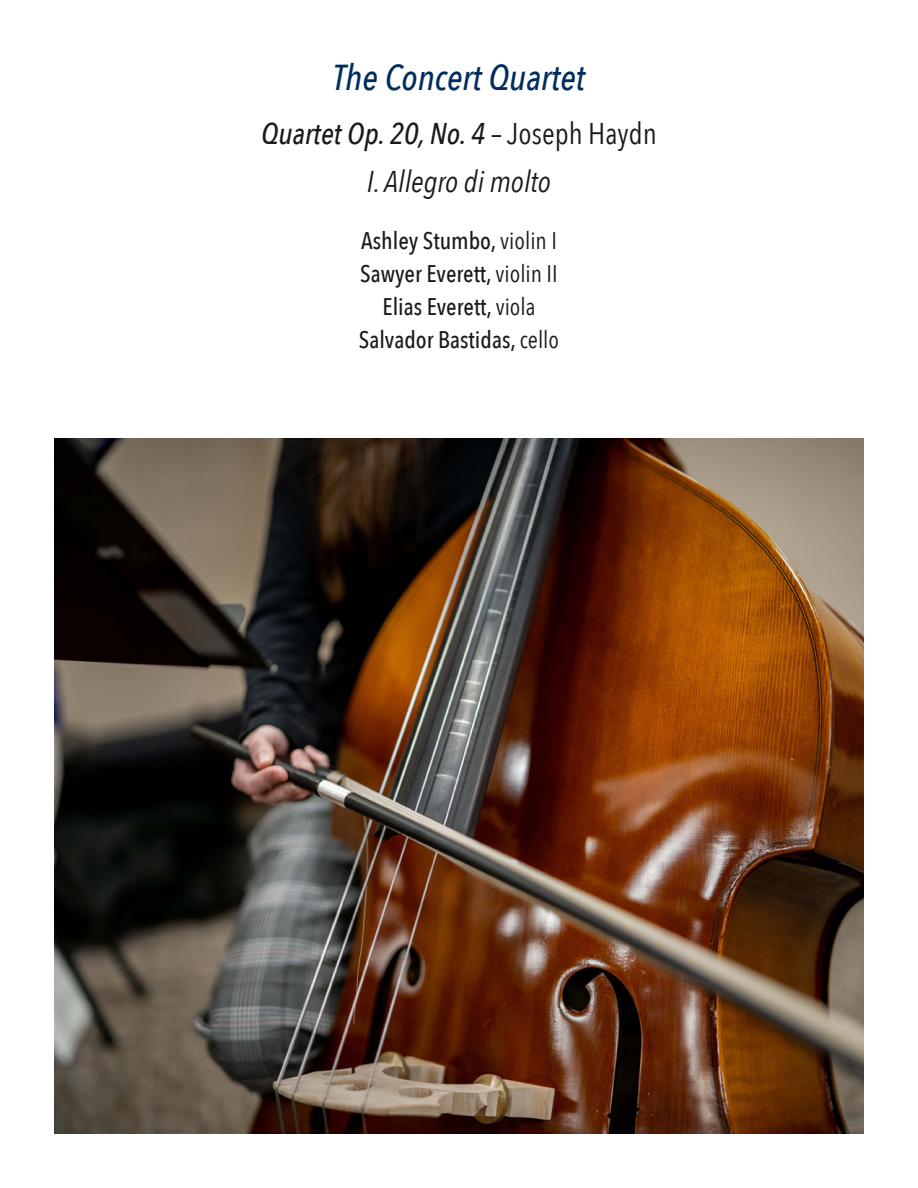
<style>
.page{position:relative;width:918px;height:1188px;background:#fff}
.page>*{position:absolute;margin:0;border:0;box-sizing:border-box;transform-origin:0 0}
.t1{font:italic 500 36px "Avenir Next Condensed";color:#002d5f}
.t2{font:italic 500 30px "Avenir Next Condensed";color:#1a1a1a}
.t3{font:italic 30px "Avenir Next Condensed";color:#1a1a1a}
.t4{font:500 24px "Avenir Next Condensed";color:#1a1a1a}
.s1{font-weight:400;font-style:normal}
.s2{font-weight:400}
</style>
<div class="page">
<img style="left:54px;top:438px;width:810px;height:696px">
<p class="t1" style="left:333px;top:56px;width:254px">The Concert Quartet</p>
<p class="t2" style="left:261px;top:115px;width:397px">Quartet Op. 20, No. 4 <span class="s1">– Joseph Haydn</span></p>
<p class="t3" style="left:367px;top:163px;width:186px">I. Allegro di molto</p>
<p class="t4" style="left:361px;top:226px;width:197px">Ashley Stumbo, <span class="s2">violin I</span></p>
<p class="t4" style="left:360px;top:259px;width:199px">Sawyer Everett, <span class="s2">violin II</span></p>
<p class="t4" style="left:382px;top:292px;width:155px">Elias Everett, <span class="s2">viola</span></p>
<p class="t4" style="left:359px;top:325px;width:202px">Salvador Bastidas, <span class="s2">cello</span></p>
</div>
